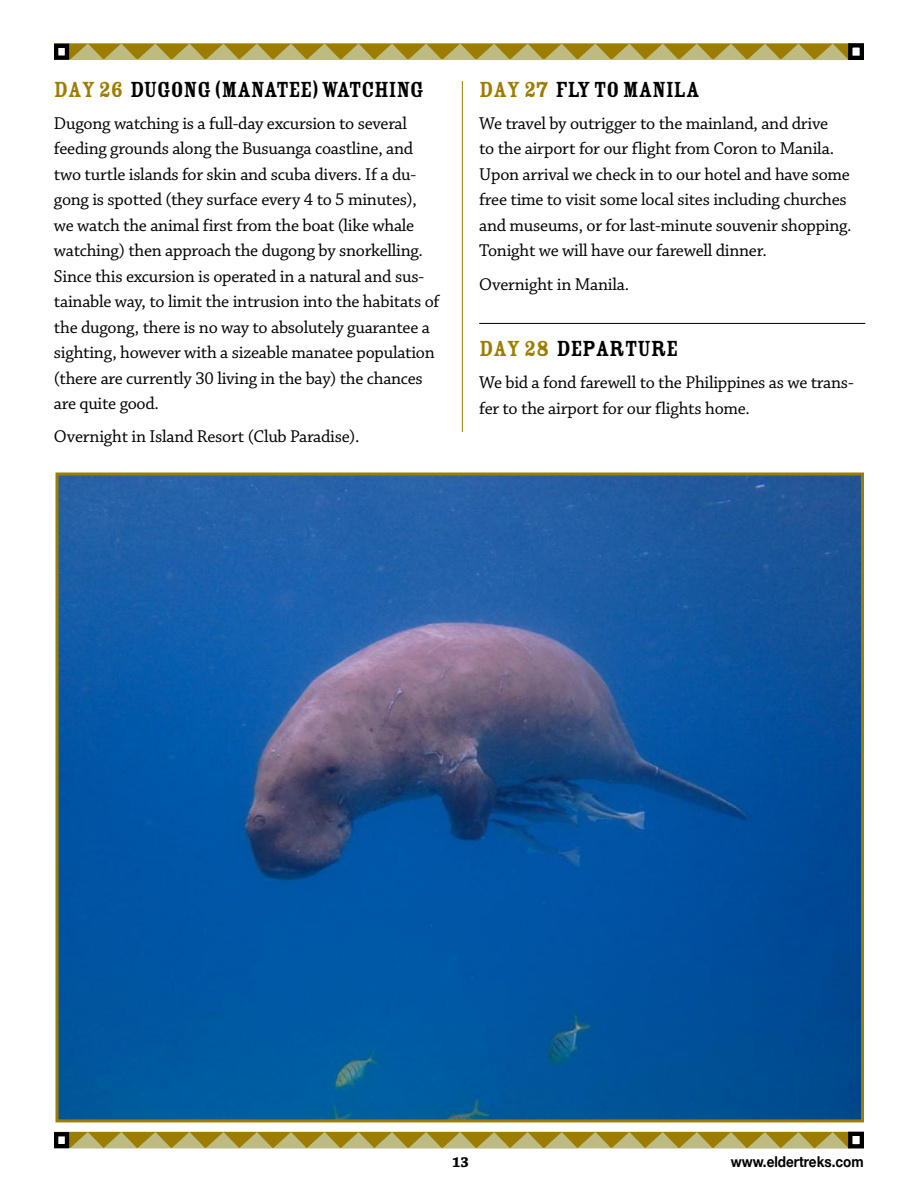
<style>
.page{position:relative;width:918px;height:1188px;background:#fff}
.page>*{position:absolute;margin:0;border:0;box-sizing:border-box;transform-origin:0 0}
.t1{font:24px "Rosewood Std Fill";letter-spacing:-.025em;color:#000}
.t2{font:18px/25.5px "Chaparral Pro";letter-spacing:-.015em;color:#000}
.t3{font:700 15px "Helvetica Neue";color:#000;scale:.9 1}
.t4{font:700 15px "Chaparral Pro";color:#000}
.s1{color:#9d7d00}
</style>
<div class="page">
<svg style="left:70px;top:1132px;width:779px;height:17px;background:#af9f46"></svg>
<div style="left:54px;top:1132px;width:15px;height:16px;border:4px solid #000"></div>
<div style="left:848px;top:1132px;width:16px;height:16px;border:4px solid #000"></div>
<svg style="left:70px;top:43px;width:778px;height:17px;background:#ae9d44"></svg>
<div style="left:54px;top:44px;width:15px;height:16px;border:4px solid #000"></div>
<div style="left:848px;top:43px;width:16px;height:17px;border:4px solid #000"></div>
<hr style="left:479px;top:323px;width:386px;height:1px;background:#000">
<hr style="left:462px;top:81px;width:1px;height:351px;background:#9d7d00">
<img style="left:60px;top:476px;width:800px;height:642px">
<div style="left:56px;top:472px;width:808px;height:650px;border:3px solid #9d7d00"></div>
<h1 class="t1" style="left:54px;top:76px;width:372px"><span class="s1">DAY 26</span> DUGONG (MANATEE) WATCHING</h1>
<p class="t2" style="left:54px;top:111px;width:387px">Dugong watching is a full-day excursion to several feeding grounds along the Busuanga coastline, and two turtle islands for skin and scuba divers. If a du&shy;gong is spotted (they surface every 4 to 5 minutes), we watch the animal first from the boat (like whale watching) then approach the dugong by snorkelling.<br>Since this excursion is operated in a natural and sus&shy;tainable way, to limit the intrusion into the habitats of the dugong, there is no way to absolutely guarantee a sighting, however with a sizeable manatee population (there are currently 30 living in the bay) the chances are quite good.</p>
<p class="t2" style="left:54px;top:424px;width:307px">Overnight in Island Resort (Club Paradise).</p>
<h1 class="t1" style="left:479px;top:76px;width:222px"><span class="s1">DAY 27</span> FLY TO MANILA</h1>
<p class="t2" style="left:479px;top:111px;width:374px">We travel by outrigger to the mainland, and drive<br>to the airport for our flight from Coron to Manila.<br>Upon arrival we check in to our hotel and have some free time to visit some local sites including churches and museums, or for last-minute souvenir shopping.<br>Tonight we will have our farewell dinner.</p>
<p class="t2" style="left:479px;top:272px;width:152px">Overnight in Manila.</p>
<h1 class="t1" style="left:479px;top:336px;width:201px"><span class="s1">DAY 28</span> DEPARTURE</h1>
<p class="t2" style="left:479px;top:371px;width:376px">We bid a fond farewell to the Philippines as we trans&shy;fer to the airport for our flights home.</p>
<p class="t4" style="left:452px;top:1154px;width:18px">13</p>
<p class="t3" style="left:731px;top:1150px;width:149px">www.eldertreks.com</p>
</div>
